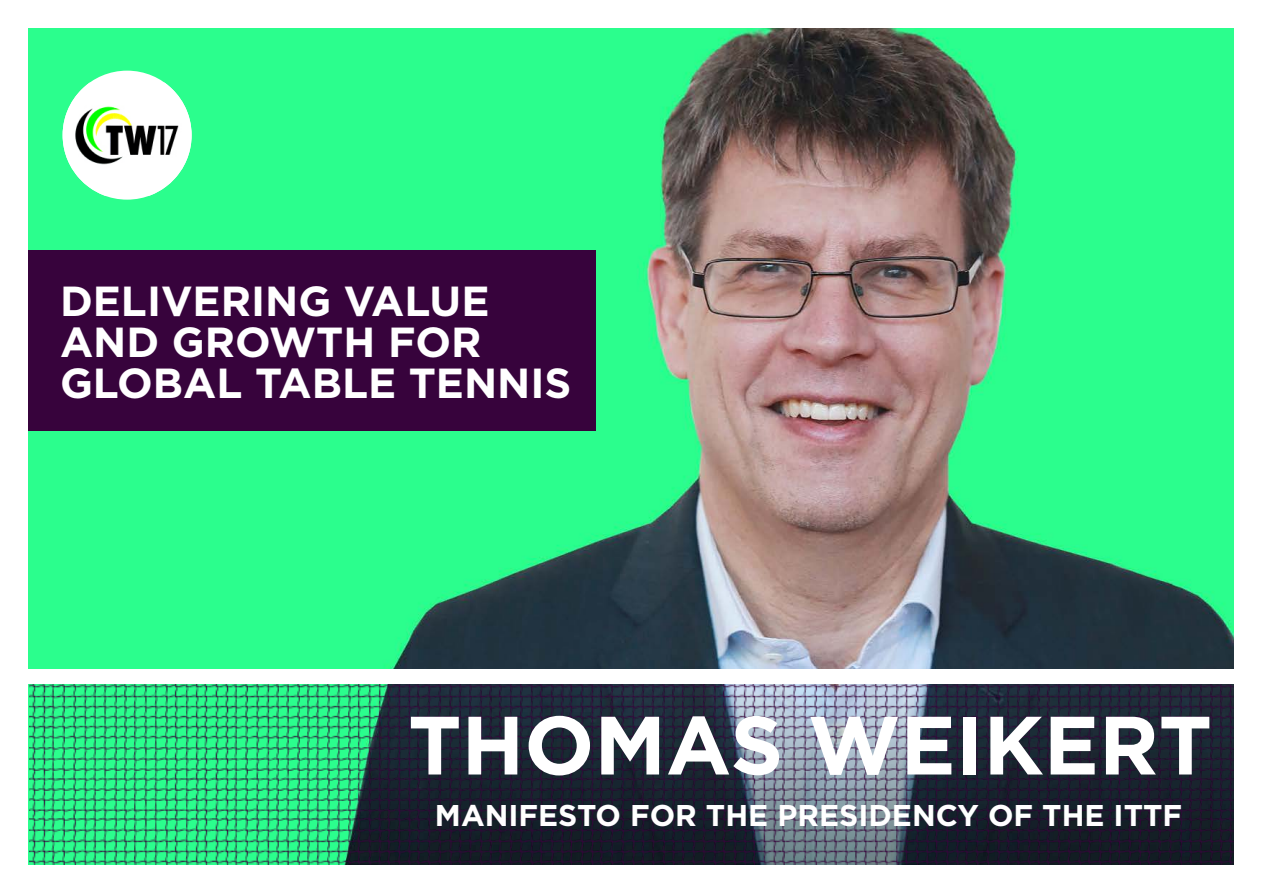
<style>
.page{position:relative;width:1263px;height:893px;background:#fff}
.page>*{position:absolute;margin:0;border:0;box-sizing:border-box;transform-origin:0 0}
.t1{font:700 82.5px "Gotham";color:#fff}
.t2{font:700 42px/40.7px "Gotham";color:#fff}
.t3{font:700 30px "Gotham";color:#fff}
</style>
<div class="page">
<img style="left:28px;top:28px;width:1206px;height:836px">
<img style="left:29px;top:683px;width:1205px;height:181px">
<div style="left:28px;top:669px;width:1235px;height:14px;background:#fff"></div>
<div style="left:63px;top:71px;width:129px;height:129px;background:#fff;border-radius:50%"></div>
<img style="left:63px;top:83px;width:129px;height:113px">
<div style="left:28px;top:251px;width:567px;height:180px;background:#37033c"></div>
<p class="t2" style="left:60px;top:280px;width:513px">DELIVERING VALUE<br>AND GROWTH FOR<br>GLOBAL TABLE TENNIS</p>
<h1 class="t1" style="left:408px;top:698px;width:805px">THOMAS WEIKERT</h1>
<p class="t3" style="left:435px;top:798px;width:749px">MANIFESTO FOR THE PRESIDENCY OF THE ITTF</p>
</div>
